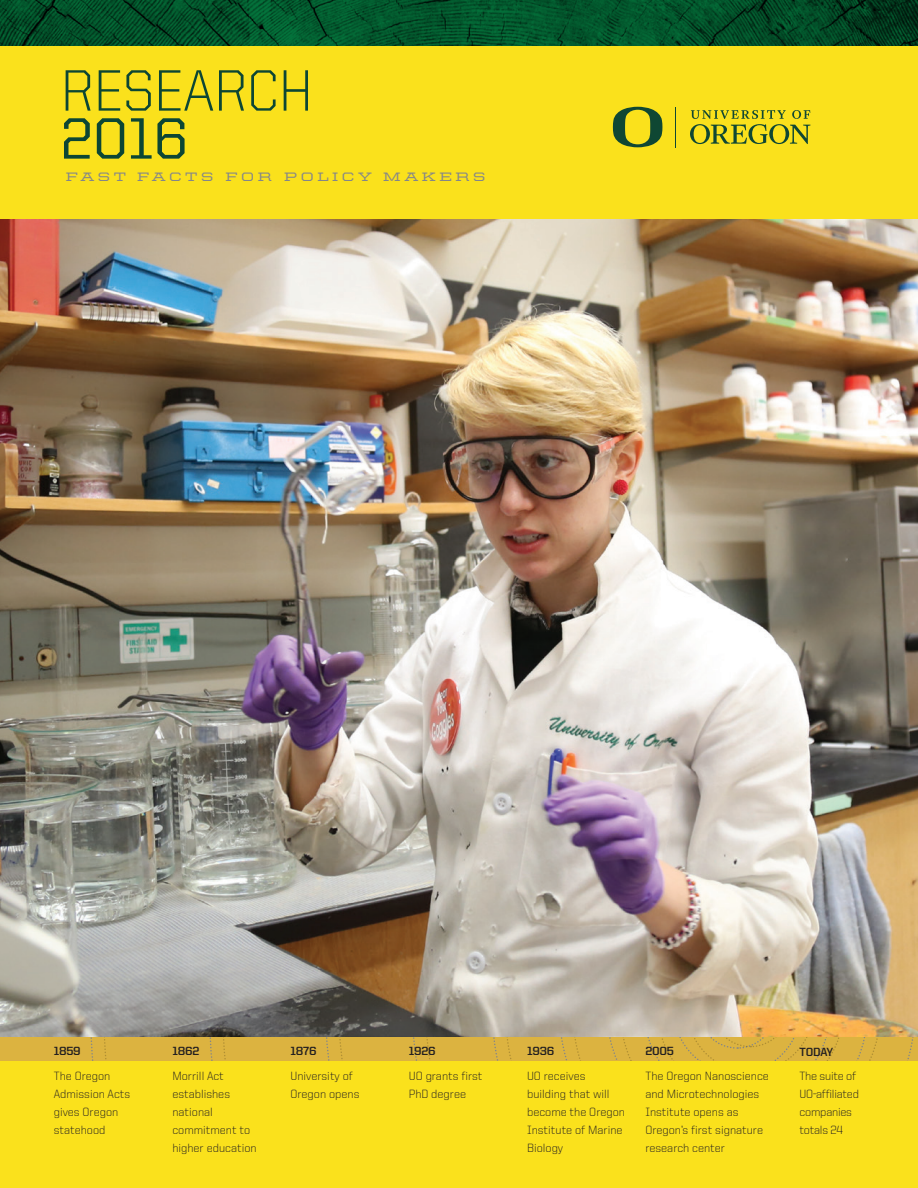
<style>
.page{position:relative;width:918px;height:1188px;background:#fff}
.page>*{position:absolute;margin:0;border:0;box-sizing:border-box;transform-origin:0 0}
.A_head{font:300 58.5px/48px "United Sans Reg";letter-spacing:-.01em;color:#0c4634}
.A_head-2{font:500 12.15px "United Serif Ext";letter-spacing:.27em;color:#848689}
.timeline_text{font:300 12px/18px "United Sans Reg";color:#231f20}
.timeline_text-2{font:300 12px/18px "United Sans Reg";letter-spacing:-.02em;color:#231f20}
.t1{font:700 11.85px "United Sans Reg";letter-spacing:-.02em;color:#231f20}
.s1{font-weight:500}
</style>
<div class="page">
<div style="left:0;top:1036px;width:918px;height:25px;background:#dcb340"></div>
<svg style="left:90px;top:1037px;width:824px;height:24px"></svg>
<div style="left:0;top:1061px;width:918px;height:127px;background:#fae11c"></div>
<img style="left:0;top:219px;width:918px;height:818px">
<div style="left:0;top:0;width:918px;height:219px;background:#fae11c"></div>
<hr style="left:675px;top:107px;width:1px;height:40px;background:#0f4733">
<svg style="left:690px;top:110px;width:120px;height:34px"></svg>
<svg style="left:613px;top:107px;width:49px;height:40px"></svg>
<img style="left:0;top:0;width:918px;height:45px">
<p class="A_head" style="left:60px;top:66px;width:254px">RESEARCH<br><span class="s1">2016</span></p>
<p class="A_head-2" style="left:66px;top:170px;width:421px">FAST FACTS FOR POLICY MAKERS</p>
<p class="t1" style="left:54px;top:1045px;width:29px">1859</p>
<p class="timeline_text" style="left:54px;top:1067px;width:78px">The Oregon<br>Admission Acts gives Oregon statehood</p>
<p class="t1" style="left:172px;top:1045px;width:28px">1862</p>
<p class="timeline_text" style="left:172px;top:1067px;width:86px">Morrill Act establishes national commitment to higher education</p>
<p class="t1" style="left:291px;top:1045px;width:28px">1876</p>
<p class="timeline_text" style="left:291px;top:1067px;width:70px">University of<br>Oregon opens</p>
<p class="t1" style="left:409px;top:1045px;width:28px">1926</p>
<p class="timeline_text" style="left:409px;top:1067px;width:75px">UO grants first<br>PhD degree</p>
<p class="t1" style="left:527px;top:1045px;width:29px">1936</p>
<p class="timeline_text" style="left:527px;top:1067px;width:100px">UO receives building that will become the Oregon<br>Institute of Marine<br>Biology</p>
<p class="t1" style="left:645px;top:1045px;width:30px">2005</p>
<p class="timeline_text" style="left:645px;top:1067px;width:125px">The Oregon Nanoscience and Microtechnologies<br>Institute opens as<br>Oregon’s first signature research center</p>
<p class="t1" style="left:800px;top:1045px;width:35px">TODAY</p>
<p class="timeline_text-2" style="left:800px;top:1067px;width:61px">The suite of<br>UO-affiliated companies totals 24</p>
</div>
